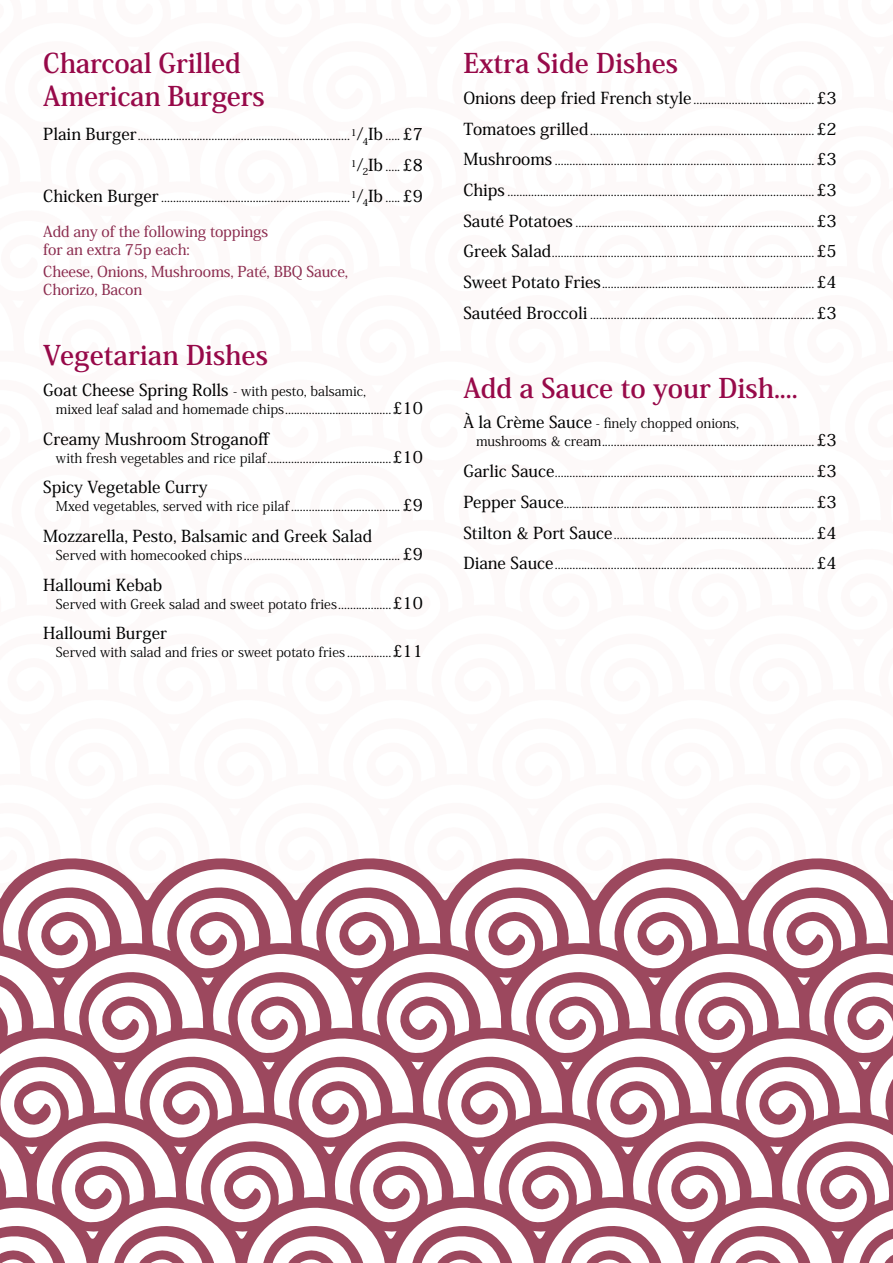
<style>
.page{position:relative;width:893px;height:1263px;background:#fff}
.page>*{position:absolute;margin:0;border:0;box-sizing:border-box;transform-origin:0 0}
.t1{font:700 27px/32.4px "Koz Min Pr 6 N";color:#970949}
.t2{font:500 16.5px "Koz Min Pr 6 N";color:#000}
.t3{font:500 15px/18px "Koz Min Pr 6 N";letter-spacing:-.01em;color:#8b2b4e}
.t4{font:13.5px/18px "Koz Min Pr 6 N";color:#000}
.s1{font-weight:500;font-size:16.5px}
.s2{font-weight:400;font-size:13.5px}
</style>
<div class="page">
<svg style="left:0;top:858px;width:893px;height:405px"></svg>
<h1 class="t1" style="left:43px;top:48px;width:223px">Charcoal Grilled<br>American Burgers</h1>
<p class="t4" style="left:43px;top:127px;width:381px"><span class="s1">Plain Burger</span>........................................................................<sup>1</sup><span class="s1">/</span><sub>4</sub><span class="s1">Ib</span> ..... <span class="s1">£7</span></p>
<p class="t2" style="left:351px;top:156px;width:74px"><sup>1</sup>/<sub>2</sub>Ib <span class="s2">.....</span> £8</p>
<p class="t4" style="left:43px;top:188px;width:381px"><span class="s1">Chicken Burger</span> ................................................................<sup>1</sup><span class="s1">/</span><sub>4</sub><span class="s1">Ib</span> ..... <span class="s1">£9</span></p>
<p class="t3" style="left:43px;top:223px;width:226px">Add any of the following toppings for an extra 75p each:</p>
<p class="t3" style="left:43px;top:263px;width:306px">Cheese, Onions, Mushrooms, Paté, BBQ Sauce,<br>Chorizo, Bacon</p>
<h1 class="t1" style="left:43px;top:340px;width:226px">Vegetarian Dishes</h1>
<p class="t2" style="left:43px;top:381px;width:324px">Goat Cheese Spring Rolls <span class="s2">- with pesto, balsamic,</span></p>
<p class="t4" style="left:56px;top:400px;width:369px">mixed leaf salad and homemade chips....................................<span class="s1">£10</span></p>
<p class="t2" style="left:43px;top:429px;width:228px">Creamy Mushroom Stroganoff</p>
<p class="t4" style="left:56px;top:449px;width:369px">with fresh vegetables and rice pilaf..........................................<span class="s1">£10</span></p>
<p class="t2" style="left:43px;top:478px;width:166px">Spicy Vegetable Curry</p>
<p class="t4" style="left:56px;top:498px;width:369px">Mxed vegetables, served with rice pilaf..................................... <span class="s1">£9</span></p>
<p class="t2" style="left:43px;top:527px;width:330px">Mozzarella, Pesto, Balsamic and Greek Salad</p>
<p class="t4" style="left:56px;top:546px;width:369px">Served with homecooked chips ..................................................... <span class="s1">£9</span></p>
<p class="t2" style="left:43px;top:575px;width:120px">Halloumi Kebab</p>
<p class="t4" style="left:56px;top:595px;width:369px">Served with Greek salad and sweet potato fries..................<span class="s1">£10</span></p>
<p class="t2" style="left:43px;top:624px;width:125px">Halloumi Burger</p>
<p class="t4" style="left:56px;top:644px;width:369px">Served with salad and fries or sweet potato fries ...............<span class="s1">£11</span></p>
<h1 class="t1" style="left:463px;top:48px;width:216px">Extra Side Dishes</h1>
<p class="t4" style="left:463px;top:90px;width:375px"><span class="s1">Onions deep fried French style</span>.........................................<span class="s1">£3</span></p>
<p class="t4" style="left:463px;top:121px;width:375px"><span class="s1">Tomatoes grilled</span>............................................................................<span class="s1">£2</span></p>
<p class="t4" style="left:463px;top:152px;width:375px"><span class="s1">Mushrooms</span> ........................................................................................<span class="s1">£3</span></p>
<p class="t4" style="left:463px;top:182px;width:375px"><span class="s1">Chips</span> ........................................................................................................<span class="s1">£3</span></p>
<p class="t4" style="left:463px;top:213px;width:375px"><span class="s1">Sauté Potatoes</span> .................................................................................<span class="s1">£3</span></p>
<p class="t4" style="left:463px;top:244px;width:375px"><span class="s1">Greek Salad</span>.........................................................................................<span class="s1">£5</span></p>
<p class="t4" style="left:463px;top:274px;width:375px"><span class="s1">Sweet Potato Fries</span>........................................................................<span class="s1">£4</span></p>
<p class="t4" style="left:463px;top:305px;width:375px"><span class="s1">Sautéed Broccoli</span> ............................................................................<span class="s1">£3</span></p>
<h1 class="t1" style="left:463px;top:372px;width:336px">Add a Sauce to your Dish....</h1>
<p class="t4" style="left:476px;top:415px;width:362px;text-indent:-13px"><span class="s1">À la Crème Sauce</span> - finely chopped onions,<br>mushrooms &amp; cream........................................................................<span class="s1">£3</span></p>
<p class="t4" style="left:463px;top:463px;width:375px"><span class="s1">Garlic Sauce</span>........................................................................................<span class="s1">£3</span></p>
<p class="t4" style="left:463px;top:494px;width:375px"><span class="s1">Pepper Sauce</span>.....................................................................................<span class="s1">£3</span></p>
<p class="t4" style="left:463px;top:525px;width:375px"><span class="s1">Stilton &amp; Port Sauce</span>....................................................................<span class="s1">£4</span></p>
<p class="t4" style="left:463px;top:555px;width:375px"><span class="s1">Diane Sauce</span>........................................................................................<span class="s1">£4</span></p>
</div>
